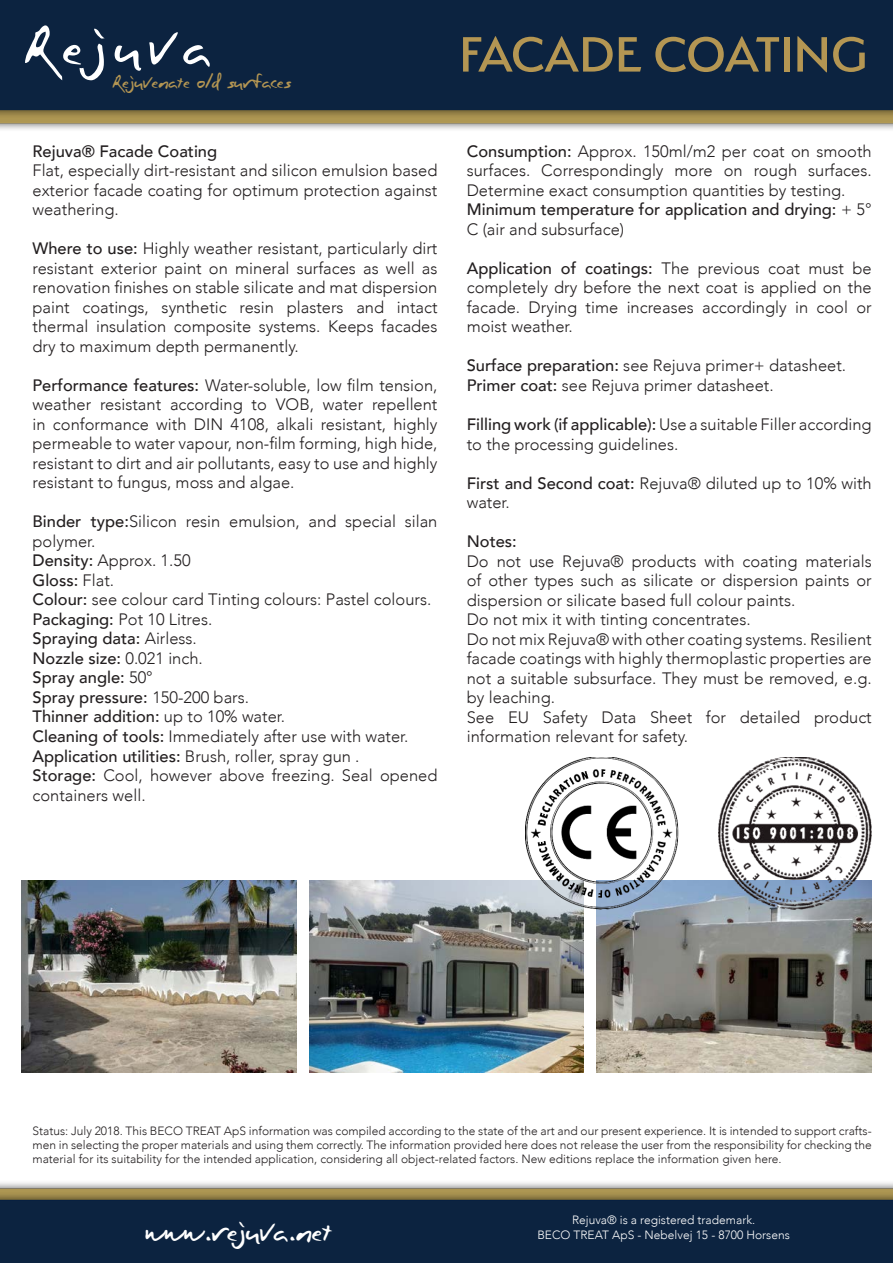
<style>
.page{position:relative;width:893px;height:1263px;background:#fff}
.page>*{position:absolute;margin:0;border:0;box-sizing:border-box;transform-origin:0 0}
.t1{font:500 55.5px "Serenity";letter-spacing:-.01em;color:#b49653}
.t2{font:54px "Paulson";letter-spacing:.15em;color:#fff}
.t3{font:28.5px "Paulson";color:#fff}
.t4{font:18px "Paulson";color:#b49653}
.t5{font:300 16.5px/19.5px "Avenir";color:#231f20;text-align:justify}
.t6{font:500 16.5px/19.5px "Avenir";color:#231f20}
.t7{font:300 12px/14.4px "Avenir";color:#231f20;text-align:justify}
.t8{font:300 12px "Avenir";color:#fff}
.s1{font-weight:500}
.s2{font-weight:300}
</style>
<div class="page">
<img style="left:0;top:0;width:893px;height:130px">
<img style="left:0;top:1182px;width:893px;height:81px">
<img style="left:21px;top:881px;width:275px;height:191px">
<img style="left:309px;top:881px;width:275px;height:191px">
<img style="left:597px;top:881px;width:275px;height:191px">
<img style="left:719px;top:757px;width:153px;height:153px">
<img style="left:525px;top:757px;width:153px;height:153px">
<p class="t2" style="left:21px;top:10px;width:189px">Rejuva</p>
<p class="t4" style="left:111px;top:70px;width:181px">Rejuvenate old surfaces</p>
<p class="t6" style="left:33px;top:140px;width:186px">Rejuva® Facade Coating</p>
<p class="t5" style="left:33px;top:161px;width:406px">Flat, especially dirt-resistant and silicon emulsion based exterior facade coating for optimum protection against weathering.</p>
<p class="t5" style="left:33px;top:239px;width:406px"><span class="s1">Where to use:</span> Highly weather resistant, particularly dirt resistant exterior paint on mineral surfaces as well as renovation finishes on stable silicate and mat dispersion paint coatings, synthetic resin plasters and intact thermal insulation composite systems. Keeps facades dry to maximum depth permanently.</p>
<p class="t5" style="left:33px;top:375px;width:406px"><span class="s1">Performance features:</span> Water-soluble, low film tension, weather resistant according to VOB, water repellent in conformance with DIN 4108, alkali resistant, highly permeable to water vapour, non-film forming, high hide, resistant to dirt and air pollutants, easy to use and highly resistant to fungus, moss and algae.</p>
<p class="t5" style="left:33px;top:512px;width:406px"><span class="s1">Binder type:</span>Silicon resin emulsion, and special silan polymer.</p>
<p class="t5" style="left:33px;top:551px;width:160px"><span class="s1">Density:</span> Approx. 1.50</p>
<p class="t6" style="left:33px;top:569px;width:83px">Gloss: <span class="s2">Flat.</span></p>
<p class="t5" style="left:33px;top:590px;width:400px"><span class="s1">Colour:</span> see colour card Tinting colours: Pastel colours.</p>
<p class="t5" style="left:33px;top:609px;width:181px"><span class="s1">Packaging:</span> Pot 10 Litres.</p>
<p class="t6" style="left:33px;top:628px;width:166px">Spraying data: <span class="s2">Airless.</span></p>
<p class="t6" style="left:33px;top:648px;width:172px">Nozzle size: <span class="s2">0.021 inch.</span></p>
<p class="t6" style="left:33px;top:667px;width:122px">Spray angle: <span class="s2">50°</span></p>
<p class="t6" style="left:33px;top:687px;width:218px">Spray pressure: <span class="s2">150-200 bars.</span></p>
<p class="t6" style="left:33px;top:706px;width:254px">Thinner addition: <span class="s2">up to 10% water.</span></p>
<p class="t5" style="left:33px;top:726px;width:378px"><span class="s1">Cleaning of tools:</span> Immediately after use with water.</p>
<p class="t5" style="left:33px;top:746px;width:329px"><span class="s1">Application utilities:</span> Brush, roller, spray gun .</p>
<p class="t5" style="left:33px;top:765px;width:406px"><span class="s1">Storage:</span> Cool, however above freezing. Seal opened containers well.</p>
<p class="t1" style="left:459px;top:24px;width:410px">FACADE COATING</p>
<p class="t5" style="left:467px;top:142px;width:406px"><span class="s1">Consumption:</span> Approx. 150ml/m2 per coat on smooth surfaces. Correspondingly more on rough surfaces.<br>Determine exact consumption quantities by testing.</p>
<p class="t6" style="left:467px;top:199px;width:406px">Minimum temperature for application and drying: <span class="s2">+ 5°<br>C (air and subsurface)</span></p>
<p class="t5" style="left:467px;top:259px;width:406px"><span class="s1">Application of coatings:</span> The previous coat must be completely dry before the next coat is applied on the facade. Drying time increases accordingly in cool or moist weather.</p>
<p class="t5" style="left:467px;top:356px;width:381px"><span class="s1">Surface preparation:</span> see Rejuva primer+ datasheet.</p>
<p class="t5" style="left:467px;top:376px;width:308px"><span class="s1">Primer coat:</span> see Rejuva primer datasheet.</p>
<p class="t5" style="left:467px;top:415px;width:406px"><span class="s1">Filling work (if applicable):</span> Use a suitable Filler according to the processing guidelines.</p>
<p class="t5" style="left:467px;top:473px;width:406px"><span class="s1">First and Second coat:</span> Rejuva® diluted up to 10% with water.</p>
<p class="t6" style="left:467px;top:531px;width:52px">Notes:</p>
<p class="t5" style="left:467px;top:551px;width:406px">Do not use Rejuva® products with coating materials of other types such as silicate or dispersion paints or dispersion or silicate based full colour paints.</p>
<p class="t5" style="left:467px;top:610px;width:286px">Do not mix it with tinting concentrates.</p>
<p class="t5" style="left:467px;top:629px;width:406px">Do not mix Rejuva® with other coating systems. Resilient facade coatings with highly thermoplastic properties are not a suitable subsurface. They must be removed, e.g. by leaching.</p>
<p class="t5" style="left:467px;top:707px;width:406px">See EU Safety Data Sheet for detailed product information relevant for safety.</p>
<p class="t7" style="left:33px;top:1123px;width:841px">Status: July 2018. This BECO TREAT ApS information was compiled according to the state of the art and our present experience. It is intended to support crafts&shy;men in selecting the proper materials and using them correctly. The information provided here does not release the user from the responsibility for checking the material for its suitability for the intended application, considering all object-related factors. New editions replace the information given here.</p>
<p class="t3" style="left:145px;top:1212px;width:188px">www.rejuva.net</p>
<p class="t8" style="left:572px;top:1213px;width:185px">Rejuva® is a registered trademark.</p>
<p class="t8" style="left:537px;top:1227px;width:254px">BECO TREAT ApS - Nebelvej 15 - 8700 Horsens</p>
</div>
